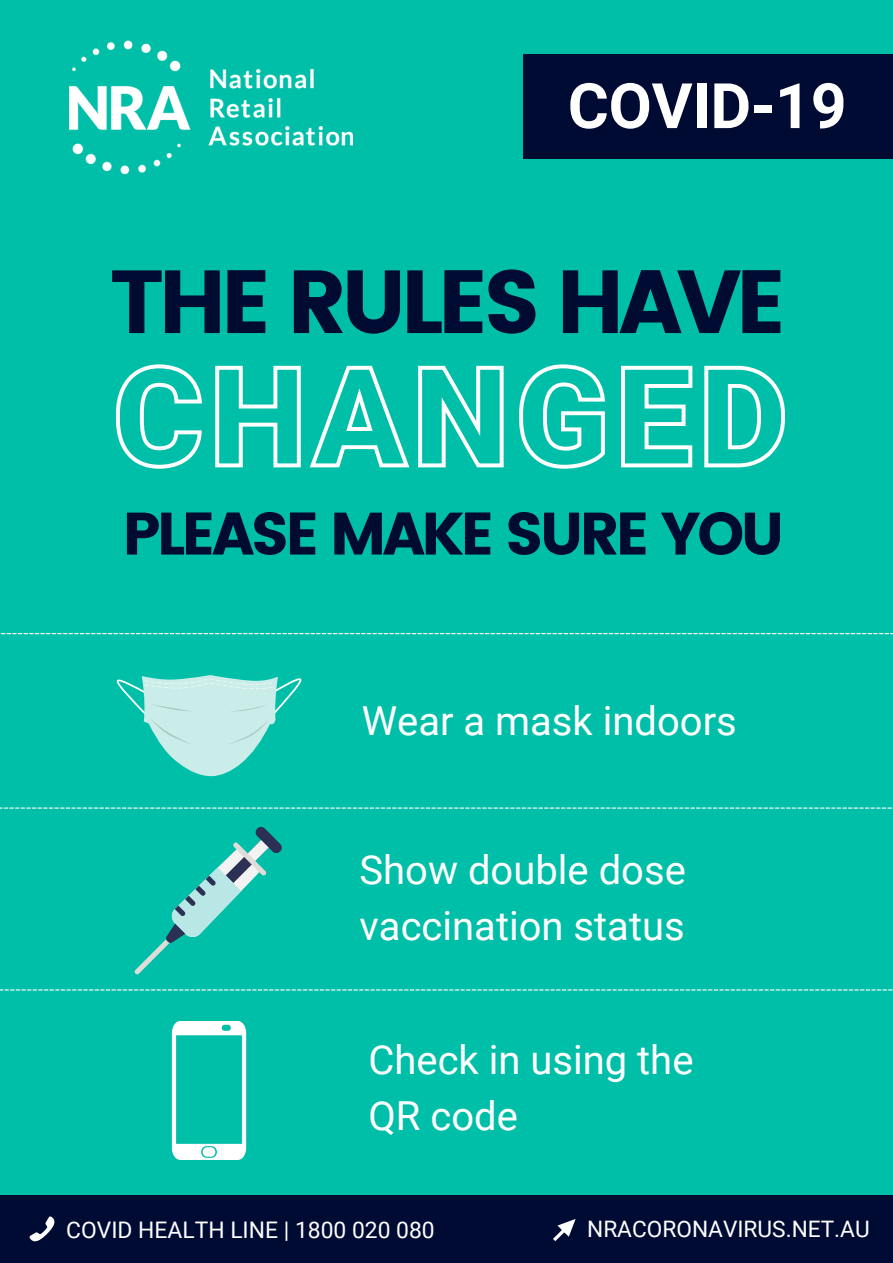
<style>
.page{position:relative;width:893px;height:1263px;background:#00bfa8}
.page>*{position:absolute;margin:0;border:0;box-sizing:border-box;transform-origin:0 0}
.t1{font:89.25px "Poppins";letter-spacing:-.065em;color:#000b33}
.t2{font:700 62.7px "Roboto";letter-spacing:-.005em;color:#fff}
.t3{font:59.7px "Poppins";letter-spacing:-.065em;color:#000b33}
.t4{font:39.97px/55.8px "Roboto";color:#fff}
.t5{font:22.88px "Roboto";color:#fff}
.t6{font:22.65px "Roboto";color:#fff}
</style>
<div class="page">
<img style="left:69px;top:40px;width:283px;height:135px">
<div style="left:523px;top:55px;width:370px;height:104px;background:#000b33"></div>
<div style="left:0;top:1196px;width:893px;height:67px;background:#000b33"></div>
<svg style="left:553px;top:1219px;width:23px;height:22px"></svg>
<svg style="left:29px;top:1216px;width:26px;height:26px"></svg>
<svg style="left:172px;top:1021px;width:74px;height:139px"></svg>
<div style="left:203px;top:1147px;width:12px;height:10px;background:#fff;border-radius:4px"></div>
<svg style="left:117px;top:675px;width:184px;height:101px"></svg>
<svg style="left:134px;top:827px;width:148px;height:147px"></svg>
<svg style="left:115px;top:364px;width:670px;height:105px"></svg>
<svg style="left:1px;top:633px;width:892px;height:1px"></svg>
<svg style="left:0;top:807px;width:892px;height:2px;background:#6ddacd"></svg>
<svg style="left:0;top:989px;width:893px;height:1px"></svg>
<p class="t2" style="left:568px;top:70px;width:280px">COVID-19</p>
<p class="t1" style="left:110px;top:250px;width:678px">THE RULES HAVE</p>
<p class="t3" style="left:122px;top:499px;width:663px">PLEASE MAKE SURE YOU</p>
<p class="t4" style="left:362px;top:693px;width:377px">Wear a mask indoors</p>
<p class="t4" style="left:359px;top:842px;width:328px">Show double dose vaccination status</p>
<p class="t4" style="left:368px;top:1032px;width:326px">Check in using the<br>QR code</p>
<p class="t5" style="left:66px;top:1216px;width:370px">COVID HEALTH LINE | 1800 020 080</p>
<p class="t6" style="left:587px;top:1216px;width:284px">NRACORONAVIRUS.NET.AU</p>
</div>
